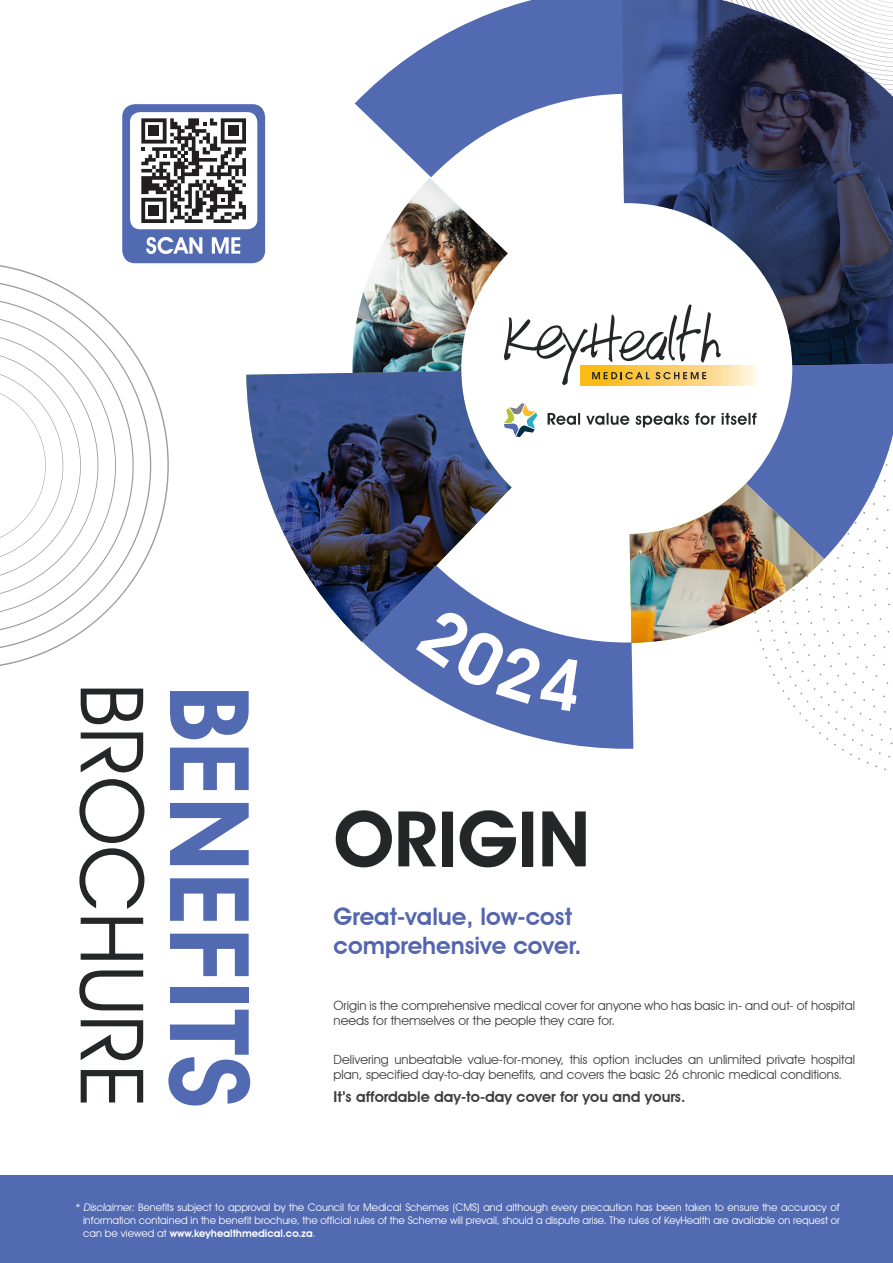
<style>
.page{position:relative;width:893px;height:1263px;background:#fff}
.page>*{position:absolute;margin:0;border:0;box-sizing:border-box;transform-origin:0 0}
.t1{font:600 110.7px "Avant Garde IT Cby BT";color:#526ab2}
.t2{font:87.9px "Avant Garde IT Cby BT";color:#242728}
.t3{font:600 76.8px "Avant Garde IT Cby BT";color:#242728}
.t4{font:600 24px/28.8px "Avant Garde IT Cby BT";color:#5566ae}
.t5{font:600 15px "Avant Garde IT Cby BT";color:#3e3e3f}
.t6{font:12.75px/15.3px "Avant Garde IT Cby BT";color:#3e3e3f}
.t7{font:10.5px/12.6px "Avant Garde IT Cby BT";color:#fff;text-align:justify}
.s1{font-style:italic}
.s2{font-weight:600}
</style>
<div class="page">
<svg style="left:0;top:263px;width:168px;height:403px"></svg>
<svg style="left:0;top:282px;width:149px;height:367px"></svg>
<svg style="left:0;top:300px;width:131px;height:331px"></svg>
<div style="left:0;top:1176px;width:893px;height:87px;background:#526ab2"></div>
<div style="left:336px;top:811px;width:249px;height:56px;background:#231f20;opacity:.45"></div>
<div style="left:122px;top:104px;width:143px;height:159px;background:#526ab2;border-radius:13px"></div>
<div style="left:130px;top:112px;width:127px;height:117px;background:#fff;border-radius:10px"></div>
<svg style="left:141px;top:118px;width:105px;height:105px"></svg>
<div style="left:228px;top:126px;width:11px;height:10px;background:#231f20"></div>
<div style="left:149px;top:205px;width:10px;height:11px;background:#231f20"></div>
<div style="left:149px;top:126px;width:10px;height:10px;background:#231f20"></div>
<svg style="left:146px;top:237px;width:94px;height:17px"></svg>
<img style="left:352px;top:178px;width:156px;height:193px">
<svg style="left:623px;top:0;width:270px;height:304px"></svg>
<svg style="left:246px;top:371px;width:170px;height:271px"></svg>
<svg style="left:355px;top:0;width:268px;height:177px;fill:#526ab2"></svg>
<svg style="left:362px;top:565px;width:54px;height:120px"></svg>
<img style="left:416px;top:304px;width:477px;height:462px">
<p class="t2" style="left:165px;top:683px;width:427px;rotate:90deg">BROCHURE</p>
<p class="t1" style="left:276px;top:684px;width:426px;rotate:90deg">BENEFITS</p>
<p class="t3" style="left:334px;top:793px;width:258px">ORIGIN</p>
<p class="t4" style="left:334px;top:902px;width:249px">Great-value, low-cost comprehensive cover.</p>
<p class="t6" style="left:334px;top:997px;width:523px">Origin is the comprehensive medical cover for anyone who has basic in- and out- of hospital needs for themselves or the people they care for.</p>
<p class="t6" style="left:334px;top:1052px;width:523px">Delivering unbeatable value-for-money, this option includes an unlimited private hospital plan, specified day-to-day benefits, and covers the basic 26 chronic medical conditions.</p>
<p class="t5" style="left:334px;top:1087px;width:353px">It’s affordable day-to-day cover for you and yours.</p>
<p class="t7" style="left:83px;top:1201px;width:758px;text-indent:-9px"><span class="s1">*Disclaimer:</span> Benefits subject to approval by the Council for Medical Schemes (CMS) and although every precaution has been taken to ensure the accuracy of information contained in the benefit brochure, the official rules of the Scheme will prevail, should a dispute arise. The rules of KeyHealth are available on request or can be viewed at <span class="s2">www.keyhealthmedical.co.za</span>.</p>
</div>
